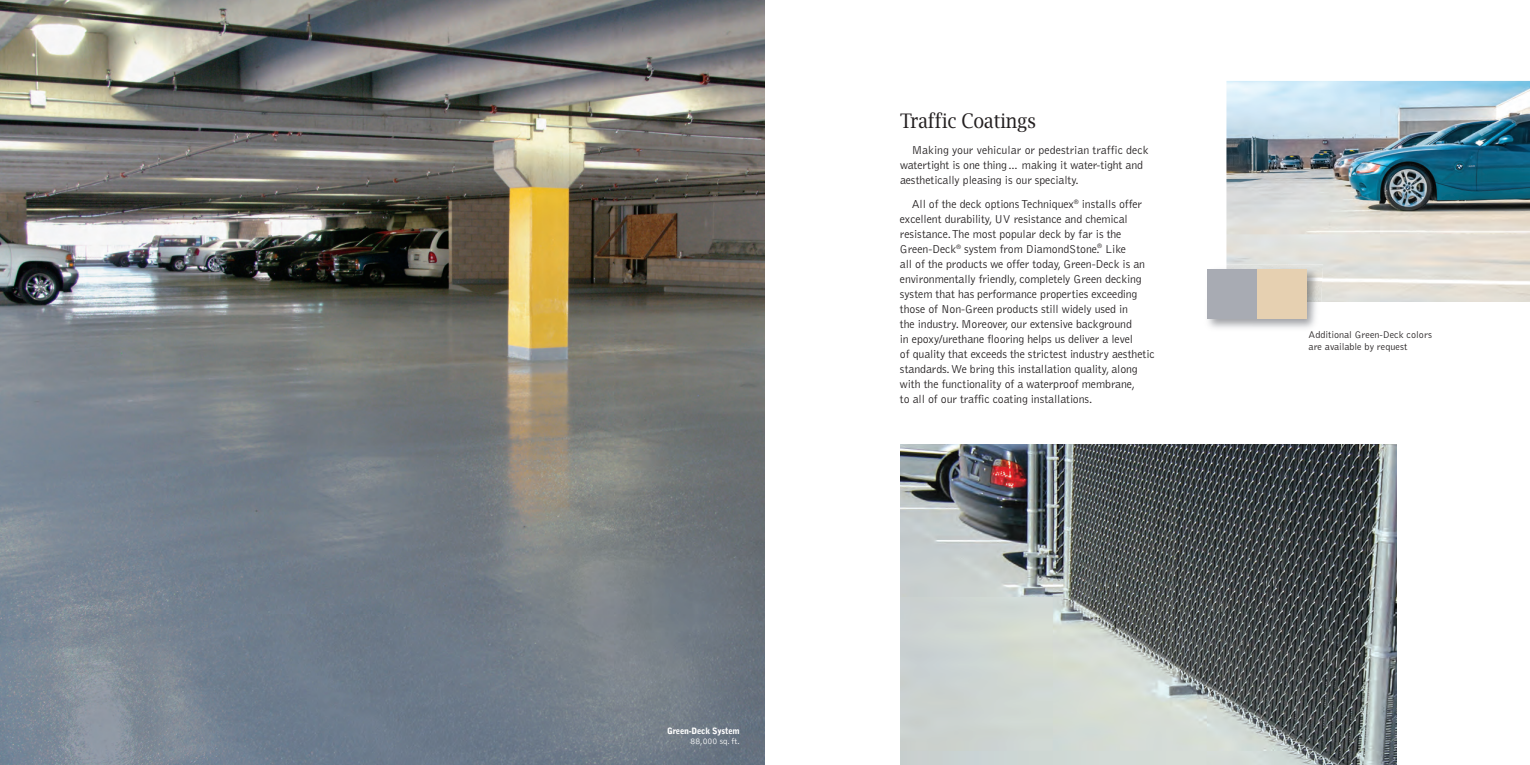
<style>
.page{position:relative;width:1530px;height:765px;background:#fff}
.page>*{position:absolute;margin:0;border:0;box-sizing:border-box;transform-origin:0 0}
.t1{font:20px "Lucida Bright";letter-spacing:-.01em;color:#231f20;scale:.9 1}
.t2{font:300 11.88px/15px "Bell Gothic";letter-spacing:-.01em;color:#231f20}
.t3{font:300 10px/11.2px "Bell Gothic";color:#231f20}
.t4{font:900 8.75px "Bell Gothic";letter-spacing:-.025em;color:#fff}
.t5{font:300 8.75px "Bell Gothic";color:#fff}
</style>
<div class="page">
<img style="left:0;top:0;width:765px;height:765px">
<img style="left:1226px;top:81px;width:304px;height:221px">
<img style="left:900px;top:444px;width:497px;height:321px">
<img style="left:1207px;top:269px;width:109px;height:59px">
<img style="left:1226px;top:264px;width:97px;height:38px">
<div style="left:1208px;top:269px;width:49px;height:50px;background:#a8abb3"></div>
<div style="left:1257px;top:269px;width:49px;height:50px;background:#e6d0b1"></div>
<p class="t4" style="left:667px;top:728px;width:74px">Green-Deck System</p>
<p class="t5" style="left:691px;top:738px;width:51px">88,000 sq. ft.</p>
<h1 class="t1" style="left:900px;top:109px;width:153px">Traffic Coatings</h1>
<p class="t2" style="left:900px;top:143px;width:250px;text-indent:12px">Making your vehicular or pedestrian traffic deck watertight is one thing… making it water-tight and aesthetically pleasing is our specialty.</p>
<p class="t2" style="left:900px;top:197px;width:256px;text-indent:12px">All of the deck options Techniquex<sup>®</sup> installs offer excellent durability, UV resistance and chemical resistance. The most popular deck by far is the Green-Deck<sup>®</sup> system from DiamondStone<sup>®</sup>. Like<br>all of the products we offer today, Green-Deck is an environmentally friendly, completely Green decking system that has performance properties exceeding those of Non-Green products still widely used in<br>the industry. Moreover, our extensive background<br>in epoxy/urethane flooring helps us deliver a level<br>of quality that exceeds the strictest industry aesthetic standards. We bring this installation quality, along with the functionality of a waterproof membrane,<br>to all of our traffic coating installations.</p>
<p class="t3" style="left:1309px;top:330px;width:125px">Additional Green-Deck colors are available by request</p>
</div>
